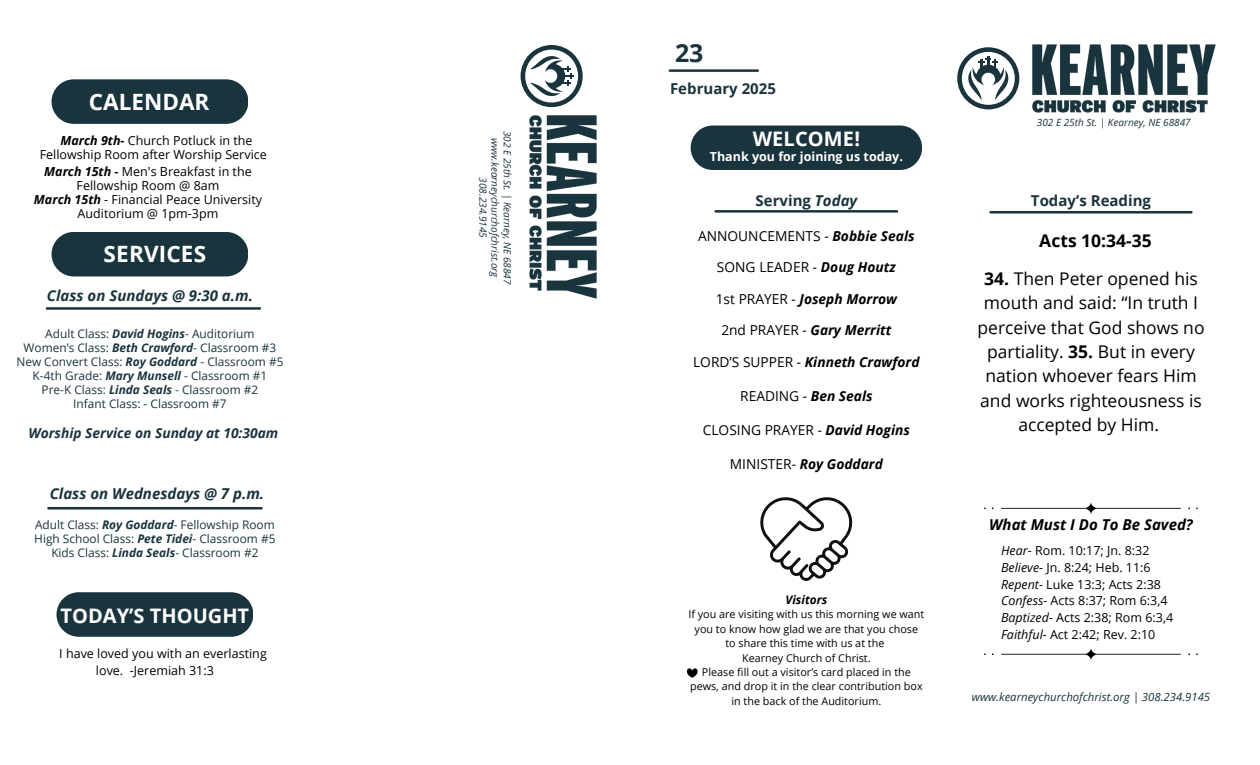
<style>
.page{position:relative;width:1260px;height:765px;background:#fff}
.page>*{position:absolute;margin:0;border:0;box-sizing:border-box;transform-origin:0 0}
.t1{font:700 25px "Open Sans";color:#1a343d}
.t2{font:700 22.5px "Open Sans";letter-spacing:.005em;color:#fff}
.t3{font:700 20px "Open Sans";color:#fff}
.t4{font:17.5px/24.4px "Open Sans";color:#000;text-align:center}
.t5{font:700 17.5px "Open Sans";color:#000}
.t6{font:italic 700 15px "Open Sans";color:#1a343d}
.t7{font:700 15px "Open Sans";color:#1a343d}
.t8{font:italic 700 15px "Open Sans";color:#000}
.t9{font:italic 700 13.75px "Open Sans";color:#000}
.t10{font:13.75px "Open Sans";letter-spacing:.005em;color:#000}
.t11{font:italic 700 13.75px "Open Sans";color:#1a343d}
.t12{font:12.5px/14px "Open Sans";color:#000;text-align:center}
.t13{font:700 12.5px "Open Sans";color:#fff}
.t14{font:11.88px "Open Sans";color:#1a343d}
.t15{font:italic 700 11.88px "Open Sans";color:#000}
.t16{font:italic 11.38px "Open Sans";color:#1a343d}
.t17{font:10.75px/14.4px "Open Sans";color:#000;text-align:center}
.t18{font:italic 10px/12.2px "Open Sans";color:#1a343d;text-align:center}
.s1{font-weight:700;font-style:italic}
.s2{font-style:italic}
.s3{font-weight:400;font-style:normal}
.s4{font-weight:400}
.s5{font-weight:700}
</style>
<div class="page">
<div style="left:52px;top:79px;width:196px;height:45px;background:#1a343d;border-radius:22px"></div>
<img style="left:529px;top:115px;width:68px;height:184px">
<svg style="left:521px;top:45px;width:62px;height:62px"></svg>
<div style="left:52px;top:232px;width:196px;height:44px;background:#1a343d;border-radius:22px"></div>
<hr style="left:669px;top:69px;width:90px;height:3px;background:#1a343d">
<svg style="left:957px;top:47px;width:62px;height:62px"></svg>
<img style="left:1032px;top:44px;width:184px;height:69px">
<hr style="left:47px;top:507px;width:216px;height:3px;background:#1a343d">
<hr style="left:46px;top:307px;width:215px;height:3px;background:#1a343d">
<div style="left:56px;top:592px;width:197px;height:45px;background:#1a343d;border-radius:22px"></div>
<hr style="left:989px;top:211px;width:204px;height:3px;background:#1a343d">
<div style="left:691px;top:125px;width:231px;height:45px;background:#1a343d;border-radius:22px"></div>
<svg style="left:1001px;top:502px;width:180px;height:12px"></svg>
<svg style="left:1001px;top:648px;width:180px;height:12px"></svg>
<svg style="left:760px;top:497px;width:93px;height:84px"></svg>
<svg style="left:686px;top:668px;width:12px;height:10px"></svg>
<hr style="left:714px;top:210px;width:184px;height:3px;background:#1a343d">
<p class="t2" style="left:89px;top:86px;width:122px">CALENDAR</p>
<p class="t12" style="left:40px;top:133px;width:229px"><span class="s1">March 9th-</span> Church Potluck in the<br>Fellowship Room after Worship Service</p>
<p class="t12" style="left:44px;top:164px;width:209px"><span class="s1">March 15th -</span> Men's Breakfast in the<br>Fellowship Room @ 8am</p>
<p class="t12" style="left:34px;top:192px;width:230px"><span class="s1">March 15th</span> - Financial Peace University</p>
<p class="t12" style="left:78px;top:206px;width:142px">Auditorium @ 1pm-3pm</p>
<h5 class="t2" style="left:104px;top:238px;width:104px">SERVICES</h5>
<p class="t6" style="left:47px;top:285px;width:208px">Class on Sundays @ 9:30 a.m.</p>
<p class="t14" style="left:45px;top:325px;width:211px">Adult Class: <span class="s1">David Hogins</span>- Auditorium</p>
<h1 class="t14" style="left:24px;top:339px;width:254px">Women’s Class: <span class="s1">Beth Crawford</span>- Classroom #3</h1>
<h5 class="t14" style="left:16px;top:353px;width:269px">New Convert Class: <span class="s1">Roy Goddard</span> - Classroom #5</h5>
<p class="t14" style="left:33px;top:367px;width:236px">K-4th Grade: <span class="s1">Mary Munsell</span> - Classroom #1</p>
<p class="t14" style="left:42px;top:381px;width:218px">Pre-K Class: <span class="s1">Linda Seals</span> - Classroom #2</p>
<p class="t14" style="left:73px;top:395px;width:155px">Infant Class: - Classroom #7</p>
<p class="t11" style="left:28px;top:423px;width:251px">Worship Service on Sunday at 10:30am</p>
<p class="t6" style="left:50px;top:483px;width:216px">Class on Wednesdays @ 7 p.m.</p>
<h1 class="t14" style="left:35px;top:517px;width:241px">Adult Class: <span class="s1">Roy Goddard</span>- Fellowship Room</h1>
<p class="t14" style="left:34px;top:531px;width:243px">High School Class: <span class="s1">Pete Tidei</span>- Classroom #5</p>
<p class="t14" style="left:51px;top:545px;width:209px">Kids Class: <span class="s1">Linda Seals</span>- Classroom #2</p>
<p class="t3" style="left:61px;top:601px;width:190px">TODAY’S THOUGHT</p>
<p class="t12" style="left:96px;top:645px;width:172px;line-height:16.9px;text-align:left;text-indent:-37px">I have loved you with an everlasting love. -Jeremiah 31:3</p>
<p class="t18" style="left:514px;top:131px;width:155px;rotate:90deg">302 E 25th St. | Kearney, NE 68847 www.kearneychurchofchrist.org</p>
<p class="t18" style="left:489px;top:177px;width:62px;rotate:90deg">308.234.9145</p>
<h4 class="t1" style="left:675px;top:36px;width:30px">23</h4>
<h3 class="t7" style="left:670px;top:78px;width:107px">February 2025</h3>
<h5 class="t3" style="left:753px;top:125px;width:109px">WELCOME!</h5>
<h5 class="t13" style="left:710px;top:148px;width:195px">Thank you for joining us today.</h5>
<p class="t7" style="left:756px;top:190px;width:103px">Serving <span class="s2">Today</span></p>
<p class="t10" style="left:698px;top:226px;width:218px">ANNOUNCEMENTS <span class="s2">-</span> <span class="s1">Bobbie Seals</span></p>
<p class="t10" style="left:717px;top:257px;width:180px">SONG LEADER <span class="s2">-</span> <span class="s1">Doug Houtz</span></p>
<p class="t9" style="left:716px;top:289px;width:183px"><span class="s3">1st PRAYER</span> <span class="s4">-</span> Joseph Morrow</p>
<p class="t9" style="left:721px;top:320px;width:172px"><span class="s3">2nd PRAYER</span> <span class="s4">-</span> Gary Merritt</p>
<p class="t9" style="left:693px;top:353px;width:228px"><span class="s3">LORD’S SUPPER</span> <span class="s4">-</span> Kinneth Crawford</p>
<p class="t9" style="left:740px;top:386px;width:134px"><span class="s3">READING</span> <span class="s4">-</span> Ben Seals</p>
<p class="t10" style="left:703px;top:420px;width:209px">CLOSING PRAYER <span class="s2">-</span> <span class="s1">David Hogins</span></p>
<p class="t9" style="left:730px;top:454px;width:155px"><span class="s3">MINISTER-</span> Roy Goddard</p>
<p class="t15" style="left:785px;top:591px;width:43px">Visitors</p>
<p class="t17" style="left:688px;top:607px;width:238px">If you are visiting with us this morning we want you to know how glad we are that you chose to share this time with us at the</p>
<h5 class="t17" style="left:742px;top:650px;width:130px">Kearney Church of Christ.</h5>
<h2 class="t17" style="left:690px;top:665px;width:234px">Please fill out a visitor’s card placed in the pews, and drop it in the clear contribution box in the back of the Auditorium.</h2>
<h5 class="t18" style="left:1037px;top:116px;width:155px">302 E 25th St. | Kearney, NE 68847</h5>
<p class="t7" style="left:1031px;top:190px;width:122px">Today’s Reading</p>
<p class="t5" style="left:1039px;top:229px;width:114px">Acts 10:34-35</p>
<h5 class="t4" style="left:977px;top:266px;width:229px"><span class="s5">34.</span> Then Peter opened his mouth and said: “In truth I perceive that God shows no partiality. <span class="s5">35.</span> But in every nation whoever fears Him and works righteousness is accepted by Him.</h5>
<p class="t8" style="left:989px;top:514px;width:205px">What Must I Do To Be Saved?</p>
<p class="t12" style="left:1001px;top:543px;width:150px"><span class="s2">Hear</span>- Rom. 10:17; Jn. 8:32</p>
<p class="t12" style="left:1001px;top:560px;width:151px"><span class="s2">Believe-</span> Jn. 8:24; Heb. 11:6</p>
<p class="t12" style="left:1001px;top:577px;width:161px"><span class="s2">Repent-</span> Luke 13:3; Acts 2:38</p>
<h2 class="t12" style="left:1001px;top:594px;width:168px"><span class="s2">Confess-</span> Acts 8:37; Rom 6:3,4</h2>
<p class="t12" style="left:1001px;top:610px;width:174px"><span class="s2">Baptized-</span> Acts 2:38; Rom 6:3,4</p>
<p class="t12" style="left:1001px;top:627px;width:156px"><span class="s2">Faithful-</span> Act 2:42; Rev. 2:10</p>
<h6 class="t16" style="left:972px;top:689px;width:240px">www.kearneychurchofchrist.org | 308.234.9145</h6>
</div>
